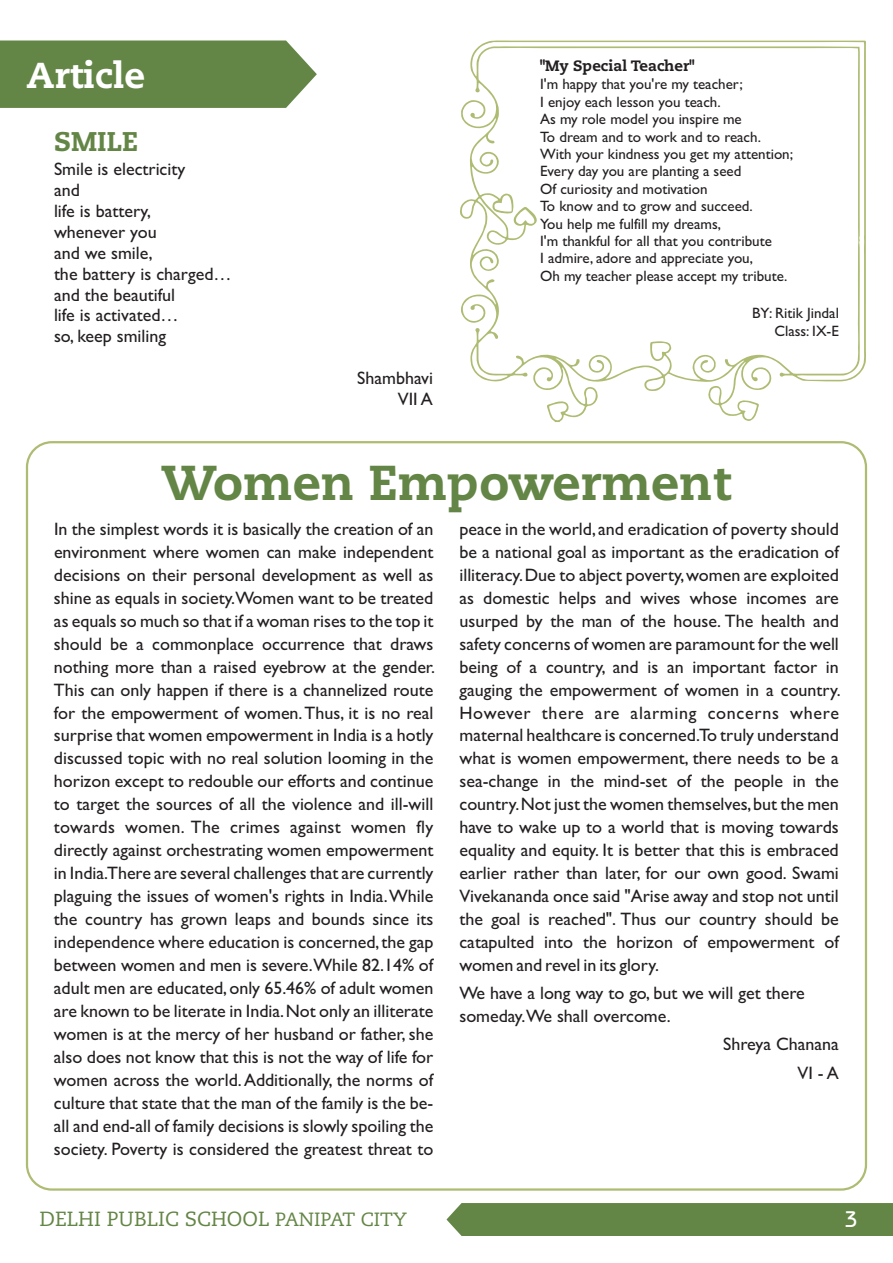
<style>
.page{position:relative;width:893px;height:1263px;background:#fff}
.page>*{position:absolute;margin:0;border:0;box-sizing:border-box;transform-origin:0 0}
.t1{font:800 48.9px "Caecilia LT Std";color:#638545}
.t2{font:800 36px "Caecilia LT Std";color:#fff}
.t3{font:800 27px "Caecilia LT Std";color:#638545}
.t4{font:22.5px "Bahamas";color:#fff}
.t5{font:20.4px "Caecilia LT Std";color:#638545}
.t6{font:18px/23px "Gill Sans";color:#231f20;text-align:justify}
.t7{font:15px/17.4px "Gill Sans";color:#231f20}
.t8{font:800 15px "Caecilia LT Std";color:#231f20}
.s1{font-size:19.2px}
</style>
<div class="page">
<svg style="left:0;top:40px;width:317px;height:68px"></svg>
<svg style="left:460px;top:40px;width:406px;height:382px"></svg>
<div style="left:446px;top:1203px;width:447px;height:33px;background:#638545"></div>
<h2 class="t2" style="left:26px;top:60px;width:120px">Article</h2>
<h3 class="t3" style="left:54px;top:130px;width:86px">SMILE</h3>
<p class="t6" style="left:54px;top:161px;width:179px;line-height:20.9px;text-align:left">Smile is electricity<br>and<br>life is battery,<br>whenever you<br>and we smile,<br>the battery is charged… and the beautiful<br>life is activated…<br>so, keep smiling</p>
<p class="t6" style="left:357px;top:370px;width:77px;line-height:20.9px;text-align:right">Shambhavi<br>VII A</p>
<p class="t8" style="left:540px;top:60px;width:156px">"My Special Teacher"</p>
<p class="t7" style="left:540px;top:77px;width:255px">I'm happy that you're my teacher;<br>I enjoy each lesson you teach.<br>As my role model you inspire me<br>To dream and to work and to reach.<br>With your kindness you get my attention; Every day you are planting a seed<br>Of curiosity and motivation<br>To know and to grow and succeed.<br>You help me fulfill my dreams,<br>I'm thankful for all that you contribute<br>I admire, adore and appreciate you,<br>Oh my teacher please accept my tribute.</p>
<p class="t7" style="left:752px;top:306px;width:88px;text-align:right">BY: Ritik Jindal<br>Class: IX-E</p>
<h1 class="t1" style="left:161px;top:462px;width:571px">Women Empowerment</h1>
<p class="t6" style="left:54px;top:519px;width:383px">In the simplest words it is basically the creation of an environment where women can make independent decisions on their personal development as well as shine as equals in society.Women want to be treated as equals so much so that if a woman rises to the top it should be a commonplace occurrence that draws nothing more than a raised eyebrow at the gender.<br>This can only happen if there is a channelized route for the empowerment of women. Thus, it is no real surprise that women empowerment in India is a hotly discussed topic with no real solution looming in the horizon except to redouble our efforts and continue to target the sources of all the violence and ill-will towards women. The crimes against women fly directly against orchestrating women empowerment in India.There are several challenges that are currently plaguing the issues of women's rights in India. While the country has grown leaps and bounds since its independence where education is concerned, the gap between women and men is severe.While 82.14% of adult men are educated, only 65.46% of adult women are known to be literate in India. Not only an illiterate women is at the mercy of her husband or father, she also does not know that this is not the way of life for women across the world. Additionally, the norms of culture that state that the man of the family is the be&shy;all and end-all of family decisions is slowly spoiling the society. Poverty is considered the greatest threat to</p>
<p class="t6" style="left:459px;top:519px;width:383px">peace in the world, and eradication of poverty should be a national goal as important as the eradication of illiteracy. Due to abject poverty, women are exploited as domestic helps and wives whose incomes are usurped by the man of the house. The health and safety concerns of women are paramount for the well being of a country, and is an important factor in gauging the empowerment of women in a country.<br>However there are alarming concerns where maternal healthcare is concerned.To truly understand what is women empowerment, there needs to be a sea-change in the mind-set of the people in the country. Not just the women themselves, but the men have to wake up to a world that is moving towards equality and equity. It is better that this is embraced earlier rather than later, for our own good. Swami Vivekananda once said "Arise away and stop not until the goal is reached". Thus our country should be catapulted into the horizon of empowerment of women and revel in its glory.</p>
<p class="t6" style="left:459px;top:984px;width:347px">We have a long way to go, but we will get there someday.We shall overcome.</p>
<p class="t6" style="left:723px;top:1032px;width:117px;line-height:28.2px;text-align:right">Shreya Chanana<br>VI - A</p>
<p class="t5" style="left:40px;top:1211px;width:369px">DELHI PUBLIC SCHOOL <span class="s1">PANIPAT CITY</span></p>
<p class="t4" style="left:845px;top:1206px;width:14px">3</p>
</div>
